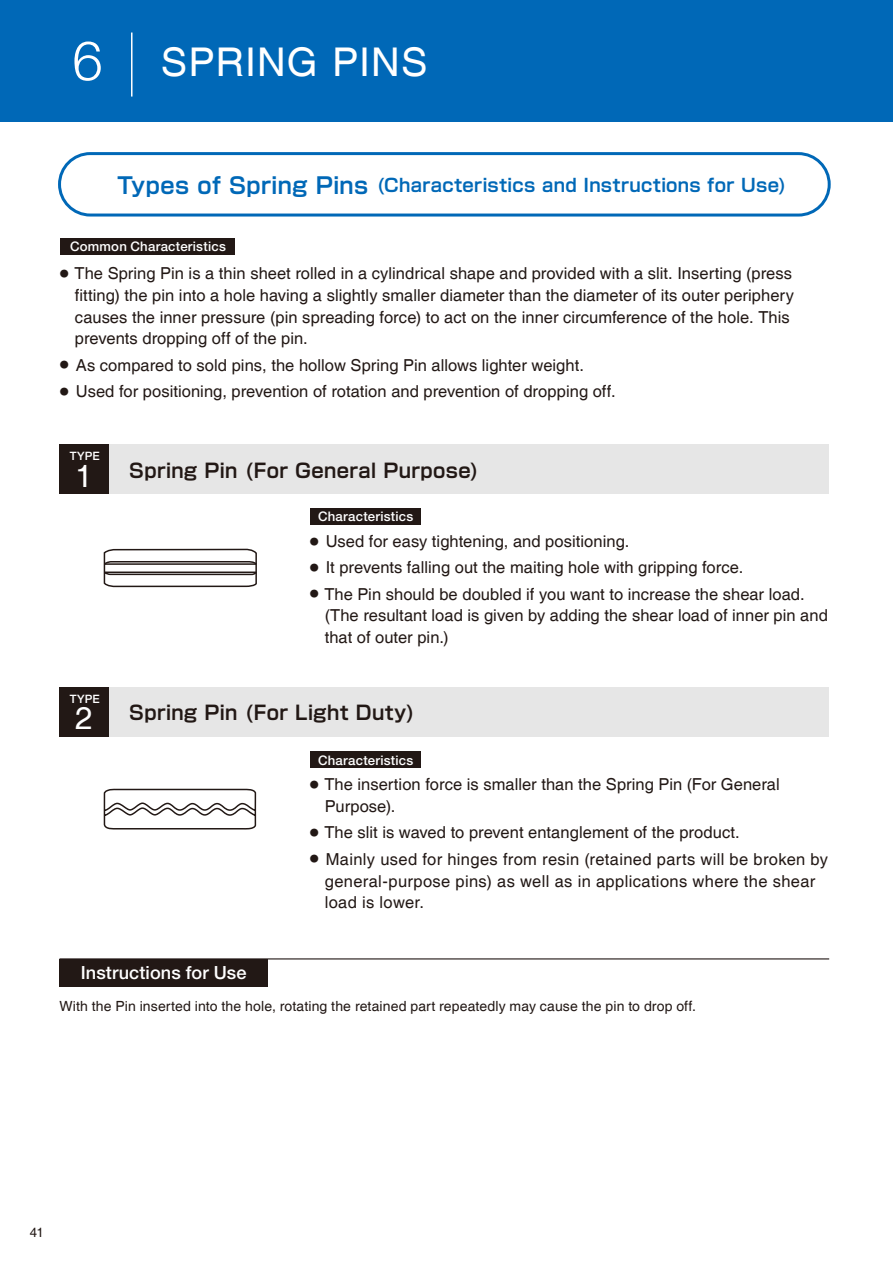
<style>
.page{position:relative;width:893px;height:1263px;background:#fff}
.page>*{position:absolute;margin:0;border:0;box-sizing:border-box;transform-origin:0 0}
.t1{font:39.6px "Helvetica";letter-spacing:.025em;color:#fff}
.t2{font:31.35px "Helvetica";color:#fff}
.t3{font:700 19.5px "Shin Go Pr 6 De";letter-spacing:.02em;color:#221815}
.t4{font:500 18.15px "Helvetica Neue LT Pro";letter-spacing:.005em;color:#fff}
.t5{font:700 18px "Shin Go Pr 6 De";letter-spacing:.02em;color:#0068b7}
.t6{font:16.5px/21.8px "Helvetica";letter-spacing:.005em;color:#221815}
.t7{font:14.1px "Helvetica";letter-spacing:.01em;color:#221815}
.t8{font:500 13.2px "Helvetica Neue LT Pro";letter-spacing:.015em;color:#fff}
.t9{font:13.2px "Helvetica";color:#221815}
.t10{font:500 11.55px "Helvetica Neue LT Pro";letter-spacing:.01em;color:#fff}
.s1{font-family:"Helvetica Neue LT Pro";font-weight:300;font-size:54.6px}
.s2{font-size:22.5px}
.s3{font-family:"Shin Go Pr 6";font-size:9px}
</style>
<div class="page">
<svg style="left:103px;top:548px;width:154px;height:40px"></svg>
<hr style="left:104px;top:571px;width:152px;height:2px;background:#221815">
<hr style="left:104px;top:563px;width:152px;height:2px;background:#221815">
<svg style="left:103px;top:788px;width:154px;height:42px"></svg>
<div style="left:60px;top:444px;width:769px;height:50px;background:#e6e6e6"></div>
<div style="left:60px;top:444px;width:49px;height:50px;background:#221815"></div>
<div style="left:60px;top:687px;width:769px;height:49px;background:#e6e6e6"></div>
<div style="left:60px;top:687px;width:49px;height:49px;background:#221815"></div>
<div style="left:0;top:0;width:893px;height:122px;background:#0068b7"></div>
<hr style="left:131px;top:33px;width:2px;height:64px;background:#fff">
<div style="left:58px;top:152px;width:773px;height:65px;border:3px solid #0068b7;border-radius:31px"></div>
<hr style="left:60px;top:958px;width:769px;height:1px;background:#221815">
<div style="left:61px;top:238px;width:174px;height:17px;background:#221815"></div>
<div style="left:310px;top:508px;width:111px;height:17px;background:#221815"></div>
<div style="left:310px;top:751px;width:111px;height:17px;background:#221815"></div>
<div style="left:60px;top:959px;width:208px;height:27px;background:#221815"></div>
<h1 class="t1" style="left:72px;top:39px;width:357px"><span class="s1">6</span> SPRING PINS</h1>
<p class="t5" style="left:118px;top:170px;width:670px"><span class="s2">Types of Spring Pins</span> (Characteristics and Instructions for Use)</p>
<p class="t8" style="left:70px;top:239px;width:157px">Common Characteristics</p>
<p class="t6" style="left:75px;top:263px;width:720px;text-indent:-15px"><span class="s3">●</span> The Spring Pin is a thin sheet rolled in a cylindrical shape and provided with a slit. Inserting (press fitting) the pin into a hole having a slightly smaller diameter than the diameter of its outer periphery causes the inner pressure (pin spreading force) to act on the inner circumference of the hole. This prevents dropping off of the pin.</p>
<p class="t6" style="left:60px;top:355px;width:526px"><span class="s3">●</span> As compared to sold pins, the hollow Spring Pin allows lighter weight.</p>
<p class="t6" style="left:60px;top:381px;width:557px"><span class="s3">●</span> Used for positioning, prevention of rotation and prevention of dropping off.</p>
<p class="t10" style="left:70px;top:449px;width:31px">TYPE</p>
<h2 class="t2" style="left:75px;top:457px;width:19px">1</h2>
<p class="t10" style="left:70px;top:692px;width:31px">TYPE</p>
<h2 class="t2" style="left:75px;top:700px;width:19px">2</h2>
<p class="t3" style="left:129px;top:454px;width:351px">Spring Pin (For General Purpose)</p>
<p class="t8" style="left:318px;top:509px;width:97px">Characteristics</p>
<p class="t6" style="left:310px;top:531px;width:321px"><span class="s3">●</span> Used for easy tightening, and positioning.</p>
<p class="t6" style="left:310px;top:557px;width:435px"><span class="s3">●</span> It prevents falling out the maiting hole with gripping force.</p>
<p class="t6" style="left:325px;top:583px;width:505px;text-indent:-15px"><span class="s3">●</span> The Pin should be doubled if you want to increase the shear load. (The resultant load is given by adding the shear load of inner pin and that of outer pin.)</p>
<p class="t3" style="left:129px;top:697px;width:287px">Spring Pin (For Light Duty)</p>
<p class="t8" style="left:318px;top:752px;width:97px">Characteristics</p>
<p class="t6" style="left:325px;top:774px;width:457px;text-indent:-15px"><span class="s3">●</span> The insertion force is smaller than the Spring Pin (For General<br>Purpose).</p>
<p class="t6" style="left:310px;top:822px;width:432px"><span class="s3">●</span> The slit is waved to prevent entanglement of the product.</p>
<p class="t6" style="left:325px;top:849px;width:505px;text-indent:-15px"><span class="s3">●</span> Mainly used for hinges from resin (retained parts will be broken by general-purpose pins) as well as in applications where the shear load is lower.</p>
<p class="t4" style="left:81px;top:961px;width:167px">Instructions for Use</p>
<p class="t7" style="left:60px;top:997px;width:638px">With the Pin inserted into the hole, rotating the retained part repeatedly may cause the pin to drop off.</p>
<p class="t9" style="left:30px;top:1225px;width:16px">41</p>
</div>
